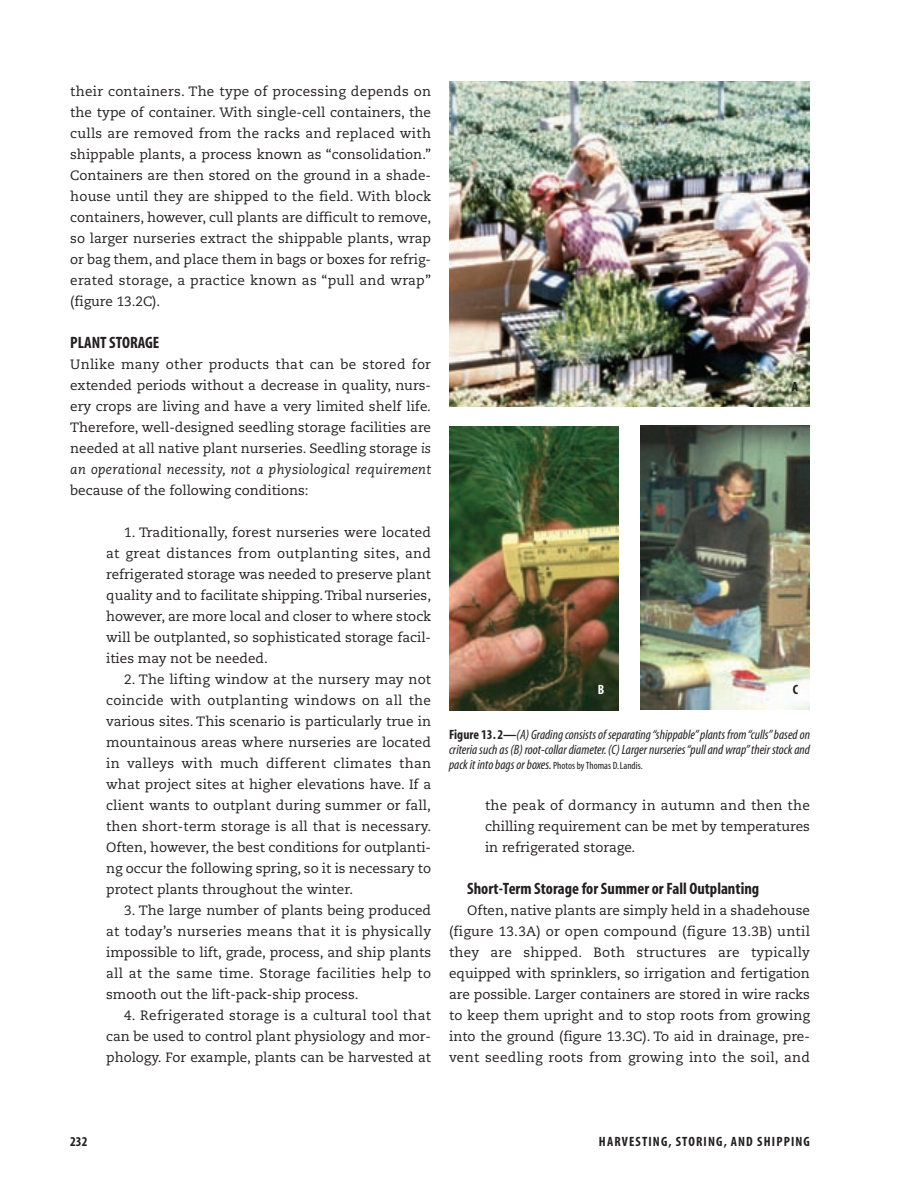
<style>
.page{position:relative;width:918px;height:1202px;background:#fff}
.page>*{position:absolute;margin:0;border:0;box-sizing:border-box;transform-origin:0 0}
.t1{font:700 condensed 16.5px "Myriad";color:#231f20}
.t2{font:13.5px/21px "Caecilia LT";color:#231f20;text-align:justify}
.t3{font:italic condensed 13.5px/15px "Myriad";color:#231f20}
.t4{font:700 condensed 13.5px "Myriad";letter-spacing:.085em;color:#231f20}
.t5{font:700 condensed 13.5px "Myriad";color:#fff}
.t6{font:condensed 10.5px "Myriad";color:#231f20}
.s1{font-style:italic}
.s2{font-weight:700;font-style:normal}
.s3{font-style:italic;font-size:13.5px}
</style>
<div class="page">
<img style="left:449px;top:81px;width:361px;height:326px">
<img style="left:449px;top:426px;width:170px;height:284px">
<img style="left:640px;top:425px;width:170px;height:284px">
<p class="t2" style="left:70px;top:82px;width:362px">their containers. The type of processing depends on the type of container. With single-cell containers, the culls are removed from the racks and replaced with shippable plants, a process known as “consolidation.” Containers are then stored on the ground in a shade&shy;house until they are shipped to the field. With block containers, however, cull plants are difficult to remove, so larger nurseries extract the shippable plants, wrap or bag them, and place them in bags or boxes for refrig&shy;erated storage, a practice known as “pull and wrap” (figure 13.2C).</p>
<p class="t1" style="left:70px;top:336px;width:91px">PLANT STORAGE</p>
<p class="t2" style="left:70px;top:355px;width:362px">Unlike many other products that can be stored for extended periods without a decrease in quality, nurs&shy;ery crops are living and have a very limited shelf life.<br>Therefore, well-designed seedling storage facilities are needed at all native plant nurseries. Seedling storage <span class="s1">is an operational necessity, not a physiological requirement</span></p>
<p class="t2" style="left:70px;top:481px;width:240px">because of the following conditions:</p>
<p class="t2" style="left:106px;top:523px;width:326px;text-indent:18px">1. Traditionally, forest nurseries were located at great distances from outplanting sites, and refrigerated storage was needed to preserve plant quality and to facilitate shipping.Tribal nurseries, however, are more local and closer to where stock will be outplanted, so sophisticated storage facil&shy;ities may not be needed.</p>
<p class="t2" style="left:106px;top:670px;width:326px;text-indent:18px">2. The lifting window at the nursery may not coincide with outplanting windows on all the various sites. This scenario is particularly true in mountainous areas where nurseries are located in valleys with much different climates than what project sites at higher elevations have. If a client wants to outplant during summer or fall, then short-term storage is all that is necessary.<br>Often, however, the best conditions for outplanti&shy;ng occur the following spring, so it is necessary to protect plants throughout the winter.</p>
<p class="t2" style="left:106px;top:901px;width:326px;text-indent:18px">3. The large number of plants being produced at today’s nurseries means that it is physically impossible to lift, grade, process, and ship plants all at the same time. Storage facilities help to smooth out the lift-pack-ship process.</p>
<p class="t2" style="left:106px;top:1006px;width:326px;text-indent:18px">4. Refrigerated storage is a cultural tool that can be used to control plant physiology and mor&shy;phology. For example, plants can be harvested at</p>
<p class="t5" style="left:598px;top:684px;width:8px">B</p>
<p class="t4" style="left:792px;top:381px;width:8px">A</p>
<p class="t4" style="left:793px;top:684px;width:7px">C</p>
<p class="t3" style="left:449px;top:728px;width:362px"><span class="s2">Figure 13. 2—</span>(A) Grading consists of separating “shippable” plants from “culls” based on criteria such as (B) root-collar diameter.(C) Larger nurseries “pull and wrap” their stock and</p>
<p class="t6" style="left:449px;top:761px;width:195px"><span class="s3">pack it into bags or boxes.</span>Photos by Thomas D.Landis.</p>
<p class="t2" style="left:485px;top:796px;width:326px">the peak of dormancy in autumn and then the chilling requirement can be met by temperatures in refrigerated storage.</p>
<p class="t1" style="left:467px;top:882px;width:294px">Short-Term Storage for Summer or Fall Outplanting</p>
<p class="t2" style="left:449px;top:901px;width:362px;text-indent:18px">Often, native plants are simply held in a shadehouse (figure 13.3A) or open compound (figure 13.3B) until they are shipped. Both structures are typically equipped with sprinklers, so irrigation and fertigation are possible. Larger containers are stored in wire racks to keep them upright and to stop roots from growing into the ground (figure 13.3C). To aid in drainage, pre&shy;vent seedling roots from growing into the soil, and</p>
<p class="t4" style="left:70px;top:1136px;width:19px">232</p>
<p class="t4" style="left:599px;top:1136px;width:213px">HARVESTING, STORING, AND SHIPPING</p>
</div>
